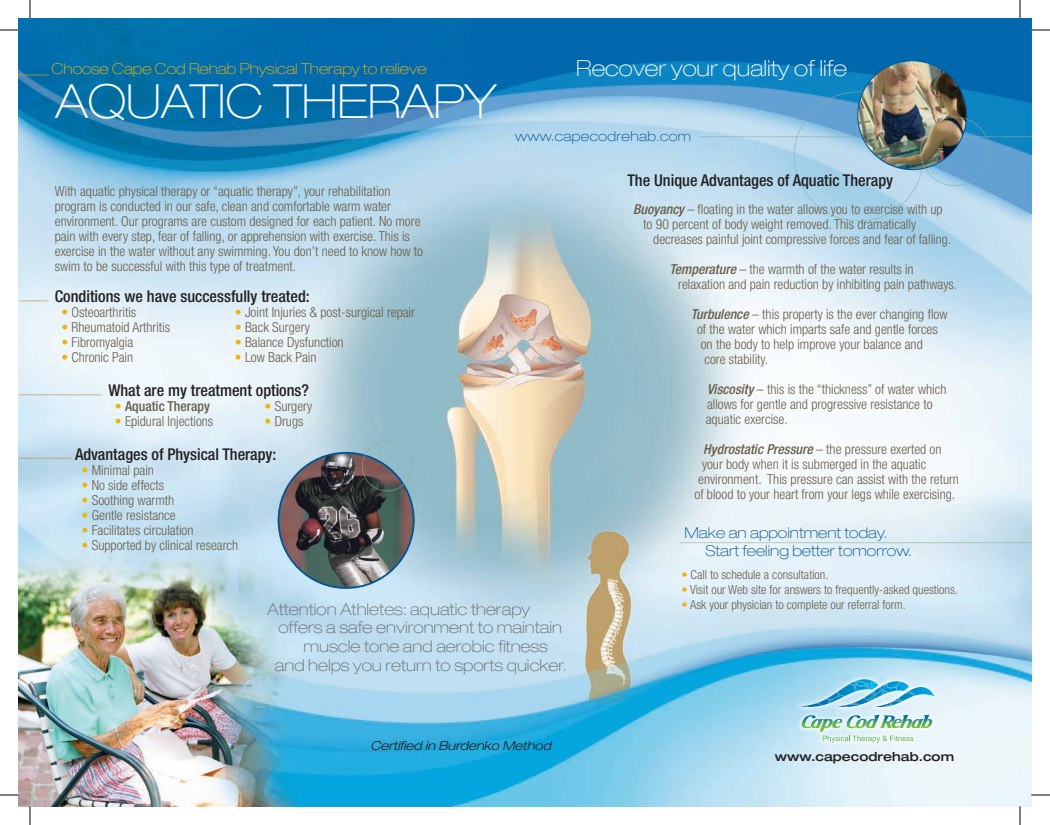
<style>
.page{position:relative;width:1050px;height:825px;background:#fff}
.page>*{position:absolute;margin:0;border:0;box-sizing:border-box;transform-origin:0 0}
.t1{font:100 expanded 47.12px "Helvetica Neue";color:#fff}
.t2{font:100 expanded 22.12px "Helvetica Neue";color:#fff}
.t3{font:500 condensed 16.25px "Helvetica Neue";color:#231f20}
.t4{font:100 expanded 16.25px "Helvetica Neue";color:#6c6d70}
.t5{font:100 expanded 15px/18.5px "Helvetica Neue";color:#005595}
.t6{font:100 expanded 15px "Helvetica Neue";color:#efb211}
.t7{font:300 condensed 13.75px/15px "Helvetica Neue";color:#685d49}
.t8{font:100 expanded 13.75px "Helvetica Neue";letter-spacing:.025em;color:#005595}
.t9{font:500 condensed 13.75px "Helvetica Neue";color:#685d49}
.t10{font:300 condensed 12.5px "Helvetica Neue";color:#685d49}
.t11{font:italic 300 expanded 12.5px "Helvetica Neue";letter-spacing:-.01em;color:#231f20}
.t12{font:500 expanded 12.5px "Helvetica Neue";color:#231f20}
.s1{font-weight:500;font-style:italic}
.s2{color:#efb211}
.s3{font-weight:300;color:#efb211}
</style>
<div class="page">
<img style="left:19px;top:19px;width:1012px;height:787px">
<hr style="left:19px;top:75px;width:30px;height:1px;background:#efb211">
<hr style="left:699px;top:136px;width:332px;height:1px;background:#8baea1">
<svg style="left:19px;top:301px;width:28px;height:1px"></svg>
<hr style="left:19px;top:395px;width:83px;height:1px;background:#bc813a">
<hr style="left:19px;top:458px;width:53px;height:1px;background:#bc813a">
<hr style="left:679px;top:542px;width:352px;height:1px;background:#8baea1">
<img style="left:858px;top:61px;width:109px;height:109px;border-radius:54px">
<div style="left:920px;top:117px;width:70px;height:69px;border:1px solid #8baea1;border-radius:50%"></div>
<img style="left:279px;top:453px;width:135px;height:135px;border-radius:68px">
<div style="left:362px;top:441px;width:50px;height:50px;border:1px solid #8baea1;border-radius:50%"></div>
<div style="left:796px;top:674px;width:144px;height:74px;background:#fff;opacity:.75"></div>
<svg style="left:801px;top:679px;width:134px;height:28px;background:#8fcde8"></svg>
<svg style="left:801px;top:715px;width:132px;height:28px"></svg>
<svg style="left:0;top:29px;width:19px;height:2px"></svg>
<svg style="left:1031px;top:29px;width:19px;height:2px"></svg>
<svg style="left:0;top:794px;width:19px;height:2px"></svg>
<svg style="left:1031px;top:794px;width:19px;height:2px"></svg>
<svg style="left:29px;top:0;width:2px;height:19px"></svg>
<svg style="left:29px;top:806px;width:2px;height:19px"></svg>
<svg style="left:1019px;top:0;width:2px;height:19px"></svg>
<svg style="left:1019px;top:806px;width:2px;height:19px"></svg>
<p class="t6" style="left:52px;top:59px;width:376px">Choose Cape Cod Rehab Physical Therapy to relieve</p>
<h1 class="t1" style="left:55px;top:74px;width:442px">AQUATIC THERAPY</h1>
<h2 class="t2" style="left:576px;top:55px;width:272px">Recover your quality of life</h2>
<p class="t8" style="left:515px;top:128px;width:177px">www.capecodrehab.com</p>
<p class="t3" style="left:627px;top:170px;width:267px">The Unique Advantages of Aquatic Therapy</p>
<p class="t7" style="left:643px;top:202px;width:301px;text-indent:-10px"><span class="s1">Buoyancy</span> – floating in the water allows you to exercise with up to 90 percent of body weight removed. This dramatically</p>
<p class="t7" style="left:670px;top:224px;width:283px;line-height:30px;text-indent:-16px">decreases painful joint compressive forces and fear of falling.<br><span class="s1">Temperature</span> – the warmth of the water results in</p>
<p class="t7" style="left:678px;top:269px;width:280px;line-height:30px;text-align:center">relaxation and pain reduction by inhibiting pain pathways.<br><span class="s1">Turbulence</span> – this property is the ever changing flow</p>
<p class="t7" style="left:697px;top:322px;width:242px">of the water which imparts safe and gentle forces on the body to help improve your balance and core stability.</p>
<p class="t7" style="left:706px;top:382px;width:242px"><span class="s1">Viscosity</span> – this is the “thickness” of water which allows for gentle and progressive resistance to aquatic exercise.</p>
<p class="t7" style="left:703px;top:442px;width:240px"><span class="s1">Hydrostatic Pressure</span> – the pressure exerted on</p>
<p class="t7" style="left:702px;top:457px;width:226px">your body when it is submerged in the aquatic</p>
<p class="t7" style="left:698px;top:472px;width:262px">environment. This pressure can assist with the return</p>
<p class="t7" style="left:695px;top:487px;width:262px">of blood to your heart from your legs while exercising.</p>
<p class="t7" style="left:55px;top:184px;width:370px">With aquatic physical therapy or “aquatic therapy”, your rehabilitation program is conducted in our safe, clean and comfortable warm water environment. Our programs are custom designed for each patient. No more pain with every step, fear of falling, or apprehension with exercise. This is exercise in the water without any swimming. You don’t need to know how to swim to be successful with this type of treatment.</p>
<p class="t3" style="left:55px;top:287px;width:256px">Conditions we have successfully treated:</p>
<p class="t7" style="left:61px;top:305px;width:76px"><span class="s2">•</span> Osteoarthritis</p>
<p class="t7" style="left:235px;top:305px;width:182px"><span class="s2">•</span> Joint Injuries &amp; post-surgical repair</p>
<p class="t7" style="left:61px;top:320px;width:110px"><span class="s2">•</span> Rheumatoid Arthritis</p>
<p class="t7" style="left:235px;top:320px;width:77px"><span class="s2">•</span> Back Surgery</p>
<p class="t7" style="left:61px;top:335px;width:73px"><span class="s2">•</span> Fibromyalgia</p>
<p class="t7" style="left:235px;top:335px;width:110px"><span class="s2">•</span> Balance Dysfunction</p>
<p class="t7" style="left:61px;top:350px;width:73px"><span class="s2">•</span> Chronic Pain</p>
<p class="t7" style="left:235px;top:350px;width:83px"><span class="s2">•</span> Low Back Pain</p>
<p class="t3" style="left:108px;top:381px;width:202px">What are my treatment options?</p>
<p class="t9" style="left:115px;top:398px;width:97px"><span class="s3">•</span> Aquatic Therapy</p>
<p class="t7" style="left:265px;top:399px;width:49px"><span class="s2">•</span> Surgery</p>
<p class="t7" style="left:115px;top:414px;width:100px"><span class="s2">•</span> Epidural Injections</p>
<p class="t7" style="left:265px;top:414px;width:40px"><span class="s2">•</span> Drugs</p>
<p class="t3" style="left:75px;top:444px;width:203px">Advantages of Physical Therapy:</p>
<p class="t7" style="left:82px;top:462px;width:74px"><span class="s2">•</span> Minimal pain</p>
<p class="t7" style="left:82px;top:477px;width:84px"><span class="s2">•</span> No side effects</p>
<p class="t7" style="left:82px;top:492px;width:94px"><span class="s2">•</span> Soothing warmth</p>
<p class="t7" style="left:82px;top:507px;width:96px"><span class="s2">•</span> Gentle resistance</p>
<p class="t7" style="left:82px;top:522px;width:114px"><span class="s2">•</span> Facilitates circulation</p>
<p class="t7" style="left:82px;top:537px;width:158px"><span class="s2">•</span> Supported by clinical research</p>
<p class="t5" style="left:706px;top:523px;width:208px;text-indent:-21px">Make an appointment today.<br>Start feeling better tomorrow.</p>
<p class="t10" style="left:681px;top:567px;width:149px"><span class="s2">•</span> Call to schedule a consultation.</p>
<p class="t10" style="left:681px;top:582px;width:278px"><span class="s2">•</span> Visit our Web site for answers to frequently-asked questions.</p>
<p class="t10" style="left:681px;top:597px;width:226px"><span class="s2">•</span> Ask your physician to complete our referral form.</p>
<p class="t4" style="left:268px;top:599px;width:264px">Attention Athletes: aquatic therapy</p>
<p class="t4" style="left:278px;top:618px;width:285px">offers a safe environment to maintain</p>
<p class="t4" style="left:304px;top:637px;width:246px">muscle tone and aerobic fitness</p>
<p class="t4" style="left:275px;top:656px;width:293px">and helps you return to sports quicker.</p>
<p class="t11" style="left:371px;top:738px;width:182px">Certified in Burdenko Method</p>
<p class="t12" style="left:775px;top:748px;width:181px">www.capecodrehab.com</p>
</div>
